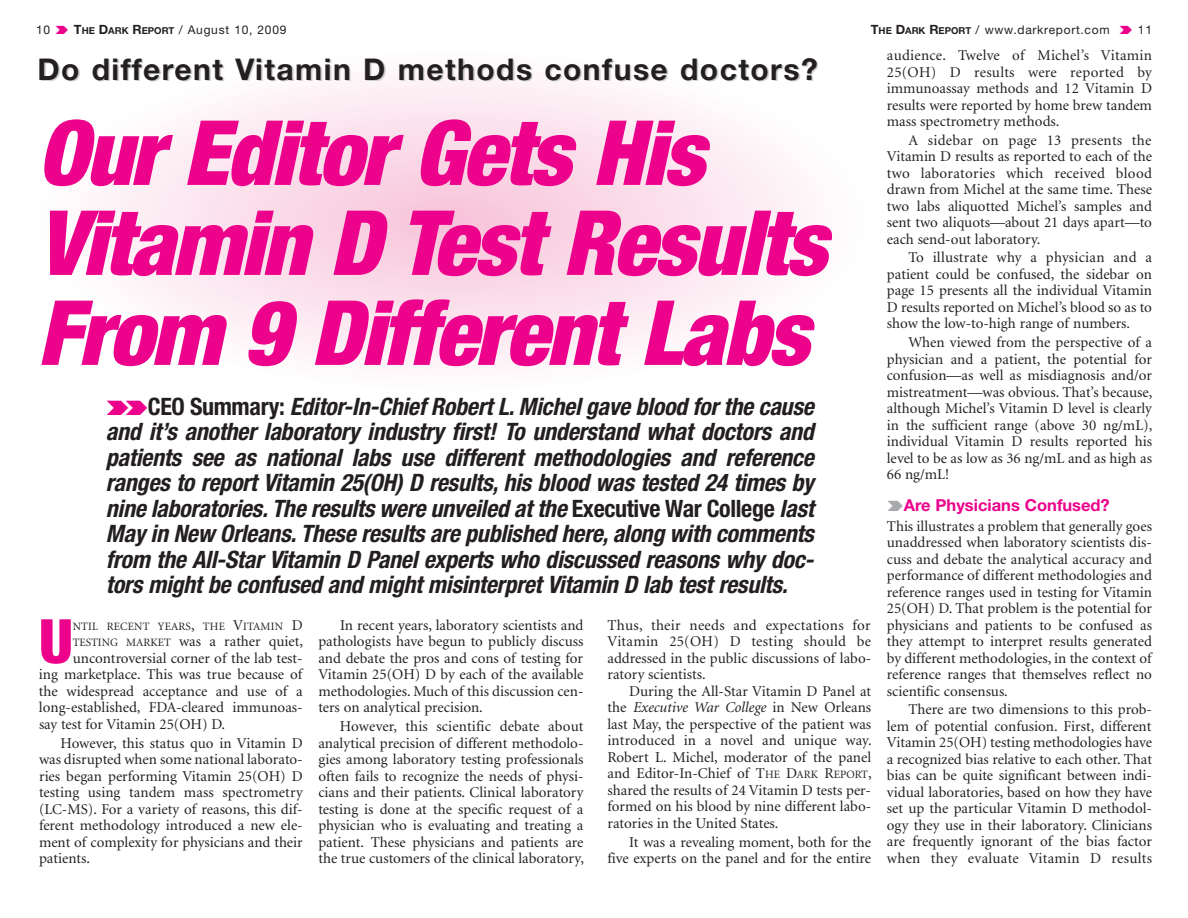
<style>
.page{position:relative;width:1188px;height:918px;background:#fff}
.page>*{position:absolute;margin:0;border:0;box-sizing:border-box;transform-origin:0 0}
.t1{font:italic 900 condensed 90px/90px "Helvetica Neue";letter-spacing:-.025em;color:#ed028c}
.t2{font:900 condensed 61.05px "Helvetica Neue";color:#ed028c}
.t3{font:700 30px "Helvetica Neue";letter-spacing:.05em;color:#231f20}
.t4{font:italic 700 condensed 24px/25.5px "Helvetica Neue";letter-spacing:-.01em;color:#231f20}
.t5{font:700 16.5px "Helvetica Neue";color:#ed028c}
.t6{font:15px/16.5px "Minion";color:#231f20;text-align:justify}
.t7{font:12px "Helvetica Neue";letter-spacing:.06em;color:#231f20}
.t8{font:11.25px "Minion";letter-spacing:.01em;color:#231f20}
.s1{font-weight:700;font-size:12.75px}
.s2{font-weight:700;font-size:9.6px}
.s3{font-style:normal}
.s4{font-size:15px}
.s5{font-size:11.25px}
.s6{font-style:italic}
</style>
<div class="page">
<svg style="left:99px;top:75px;width:708px;height:292px"></svg>
<p class="t7" style="left:36px;top:25px;width:16px">10</p>
<p class="t7" style="left:74px;top:25px;width:214px"><span class="s1">T</span><span class="s2">HE</span> <span class="s1">D</span><span class="s2">ARK</span> <span class="s1">R</span><span class="s2">EPORT</span> / August 10, 2009</p>
<p class="t7" style="left:871px;top:25px;width:240px"><span class="s1">T</span><span class="s2">HE</span> <span class="s1">D</span><span class="s2">ARK</span> <span class="s1">R</span><span class="s2">EPORT</span> / www.darkreport.com</p>
<p class="t7" style="left:1138px;top:25px;width:16px">11</p>
<h3 class="t3" style="left:38px;top:59px;width:782px">Do different Vitamin D methods confuse doctors?</h3>
<h1 class="t1" style="left:38px;top:116px;width:791px">Our Editor Gets His<br>Vitamin D Test Results<br>From 9 Different Labs</h1>
<p class="t4" style="left:106px;top:396px;width:710px;text-indent:42px"><span class="s3">CEO Summary:</span> Editor-In-Chief Robert L. Michel gave blood for the cause and it’s another laboratory industry first! To understand what doctors and patients see as national labs use different methodologies and reference ranges to report Vitamin 25(OH) D results, his blood was tested 24 times by nine laboratories. The results were unveiled at the <span class="s3">Executive War College</span> last May in New Orleans. These results are published here, along with comments from the All-Star Vitamin D Panel experts who discussed reasons why doc&shy;tors might be confused and might misinterpret Vitamin D lab test results.</p>
<h2 class="t2" style="left:39px;top:619px;width:35px">U</h2>
<p class="t8" style="left:73px;top:622px;width:232px">NTIL RECENT YEARS<span class="s4">,</span> THE <span class="s4">V</span>ITAMIN <span class="s4">D</span></p>
<p class="t6" style="left:73px;top:635px;width:232px"><span class="s5">TESTING MARKET</span> was a rather quiet,</p>
<p class="t6" style="left:73px;top:651px;width:232px">uncontroversial corner of the lab test-</p>
<p class="t6" style="left:39px;top:668px;width:265px">ing marketplace. This was true because of</p>
<p class="t6" style="left:39px;top:684px;width:265px">the widespread acceptance and use of a</p>
<p class="t6" style="left:39px;top:701px;width:265px">long-established, FDA-cleared immunoas-</p>
<p class="t6" style="left:39px;top:717px;width:188px">say test for Vitamin 25(OH) D.</p>
<p class="t6" style="left:39px;top:736px;width:265px;text-indent:22px">However, this status quo in Vitamin D was disrupted when some national laborato&shy;ries began performing Vitamin 25(OH) D testing using tandem mass spectrometry (LC-MS). For a variety of reasons, this dif&shy;ferent methodology introduced a new ele&shy;ment of complexity for physicians and their patients.</p>
<p class="t6" style="left:318px;top:618px;width:267px;text-indent:22px">In recent years, laboratory scientists and pathologists have begun to publicly discuss and debate the pros and cons of testing for Vitamin 25(OH) D by each of the available methodologies. Much of this discussion cen&shy;ters on analytical precision.</p>
<p class="t6" style="left:318px;top:719px;width:267px;text-indent:22px">However, this scientific debate about analytical precision of different methodolo&shy;gies among laboratory testing professionals often fails to recognize the needs of physi&shy;cians and their patients. Clinical laboratory testing is done at the specific request of a physician who is evaluating and treating a patient. These physicians and patients are the true customers of the clinical laboratory,</p>
<p class="t6" style="left:608px;top:618px;width:265px">Thus, their needs and expectations for Vitamin 25(OH) D testing should be addressed in the public discussions of labo&shy;ratory scientists.</p>
<p class="t6" style="left:608px;top:684px;width:266px;text-indent:22px">During the All-Star Vitamin D Panel at the <span class="s6">Executive War College</span> in New Orleans last May, the perspective of the patient was introduced in a novel and unique way.<br>Robert L. Michel, moderator of the panel and Editor-In-Chief of T<span class="s5">HE</span> D<span class="s5">ARK</span> R<span class="s5">EPORT</span>, shared the results of 24 Vitamin D tests per&shy;formed on his blood by nine different labo&shy;ratories in the United States.</p>
<p class="t6" style="left:608px;top:835px;width:265px;text-align:right">It was a revealing moment, both for the five experts on the panel and for the entire</p>
<p class="t6" style="left:887px;top:48px;width:267px">audience. Twelve of Michel’s Vitamin 25(OH) D results were reported by immunoassay methods and 12 Vitamin D results were reported by home brew tandem mass spectrometry methods.</p>
<p class="t6" style="left:887px;top:133px;width:267px;text-indent:22px">A sidebar on page 13 presents the Vitamin D results as reported to each of the two laboratories which received blood drawn from Michel at the same time. These two labs aliquotted Michel’s samples and sent two aliquots—about 21 days apart—to each send-out laboratory.</p>
<p class="t6" style="left:887px;top:251px;width:267px;text-indent:22px">To illustrate why a physician and a patient could be confused, the sidebar on page 15 presents all the individual Vitamin D results reported on Michel’s blood so as to show the low-to-high range of numbers.</p>
<p class="t6" style="left:887px;top:335px;width:267px;text-indent:22px">When viewed from the perspective of a physician and a patient, the potential for confusion—as well as misdiagnosis and/or mistreatment—was obvious. That’s because, although Michel’s Vitamin D level is clearly in the sufficient range (above 30 ng/mL), individual Vitamin D results reported his level to be as low as 36 ng/mL and as high as 66 ng/mL!</p>
<p class="t5" style="left:904px;top:500px;width:208px">Are Physicians Confused?</p>
<p class="t6" style="left:887px;top:519px;width:267px">This illustrates a problem that generally goes unaddressed when laboratory scientists dis&shy;cuss and debate the analytical accuracy and performance of different methodologies and reference ranges used in testing for Vitamin 25(OH) D. That problem is the potential for physicians and patients to be confused as they attempt to interpret results generated by different methodologies, in the context of reference ranges that themselves reflect no scientific consensus.</p>
<p class="t6" style="left:887px;top:703px;width:267px;text-indent:22px">There are two dimensions to this prob&shy;lem of potential confusion. First, different Vitamin 25(OH) testing methodologies have a recognized bias relative to each other. That bias can be quite significant between indi&shy;vidual laboratories, based on how they have set up the particular Vitamin D methodol&shy;ogy they use in their laboratory. Clinicians are frequently ignorant of the bias factor when they evaluate Vitamin D results</p>
</div>
